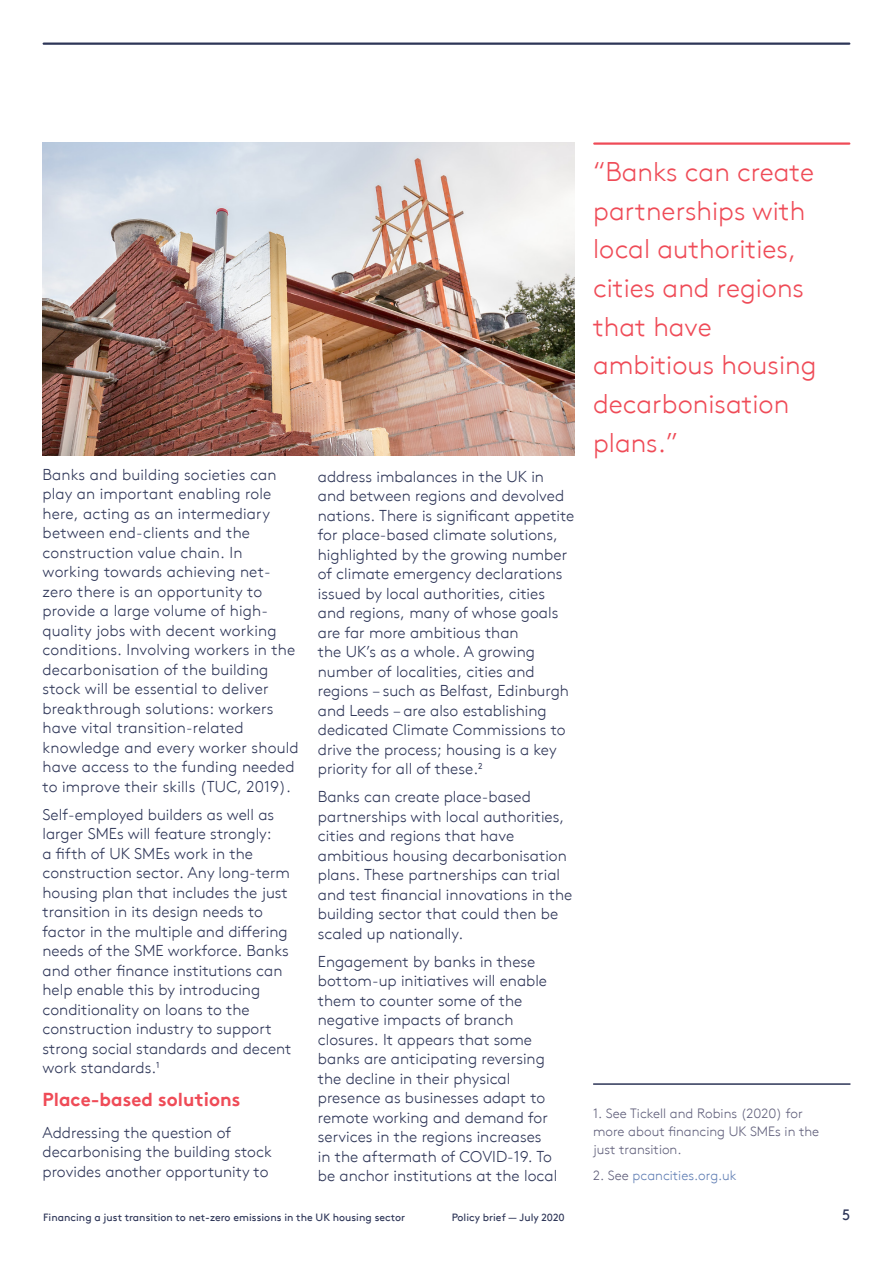
<style>
.page{position:relative;width:893px;height:1263px;background:#fff}
.page>*{position:absolute;margin:0;border:0;box-sizing:border-box;transform-origin:0 0}
.Quote_box__18pt__25{font:300 27px/38.5px "Brown TT";color:#ef4b57}
.Subheader_1__13pt__1{font:700 18.75px "Brown TT";color:#ef4b57}
.Main_body_text__11pt{font:300 15.75px/19.5px "Brown TT";color:#2d3557}
.t1{font:15px "Brown TT";color:#2d3557}
.Right_column_text__9{font:300 13.5px/18px "Brown TT";color:#5f5e7a}
.Right_column_text__9-2{font:300 13.5px "Brown TT";color:#607eb4}
.t2{font:10.5px "Brown TT";color:#2d3557}
.s1{color:#5f5e7a}
</style>
<div class="page">
<hr style="left:594px;top:142px;width:255px;height:3px;background:#ef4b57">
<hr style="left:44px;top:43px;width:805px;height:2px;background:#2d3557">
<img style="left:43px;top:142px;width:532px;height:313px">
<hr style="left:593px;top:1083px;width:257px;height:2px;background:#2d3557">
<p class="Main_body_text__11pt" style="left:43px;top:465px;width:258px">Banks and building societies can play an important enabling role here, acting as an intermediary between end-clients and the construction value chain. In working towards achieving net&shy;zero there is an opportunity to provide a large volume of high&shy;quality jobs with decent working conditions. Involving workers in the decarbonisation of the building stock will be essential to deliver breakthrough solutions: workers have vital transition-related knowledge and every worker should have access to the funding needed to improve their skills (TUC, 2019).</p>
<p class="Main_body_text__11pt" style="left:43px;top:805px;width:251px">Self-employed builders as well as larger SMEs will feature strongly:<br>a fifth of UK SMEs work in the construction sector. Any long-term housing plan that includes the just transition in its design needs to factor in the multiple and differing needs of the SME workforce. Banks and other finance institutions can help enable this by introducing conditionality on loans to the construction industry to support strong social standards and decent work standards.1</p>
<p class="Subheader_1__13pt__1" style="left:43px;top:1088px;width:199px">Place-based solutions</p>
<p class="Main_body_text__11pt" style="left:43px;top:1123px;width:231px">Addressing the question of decarbonising the building stock provides another opportunity to</p>
<p class="Main_body_text__11pt" style="left:318px;top:467px;width:258px">address imbalances in the UK in and between regions and devolved nations. There is significant appetite for place-based climate solutions, highlighted by the growing number of climate emergency declarations issued by local authorities, cities and regions, many of whose goals are far more ambitious than<br>the UK’s as a whole. A growing number of localities, cities and regions – such as Belfast, Edinburgh and Leeds – are also establishing dedicated Climate Commissions to drive the process; housing is a key priority for all of these.2</p>
<p class="Main_body_text__11pt" style="left:318px;top:787px;width:256px">Banks can create place-based partnerships with local authorities, cities and regions that have ambitious housing decarbonisation plans. These partnerships can trial and test financial innovations in the building sector that could then be scaled up nationally.</p>
<p class="Main_body_text__11pt" style="left:318px;top:952px;width:241px">Engagement by banks in these bottom-up initiatives will enable them to counter some of the negative impacts of branch closures. It appears that some banks are anticipating reversing the decline in their physical presence as businesses adapt to remote working and demand for services in the regions increases in the aftermath of COVID-19. To be anchor institutions at the local</p>
<p class="Quote_box__18pt__25" style="left:593px;top:153px;width:225px">“Banks can create partnerships with local authorities, cities and regions that have ambitious housing decarbonisation plans.”</p>
<p class="Right_column_text__9" style="left:593px;top:1104px;width:228px">1. See Tickell and Robins (2020) for more about financing UK SMEs in the just transition.</p>
<p class="Right_column_text__9-2" style="left:593px;top:1168px;width:145px"><span class="s1">2. See</span> pcancities.org.uk</p>
<p class="t2" style="left:43px;top:1211px;width:363px">Financing a just transition to net-zero emissions in the UK housing sector</p>
<p class="t2" style="left:452px;top:1211px;width:114px">Policy brief — July 2020</p>
<p class="t1" style="left:842px;top:1206px;width:10px">5</p>
</div>
